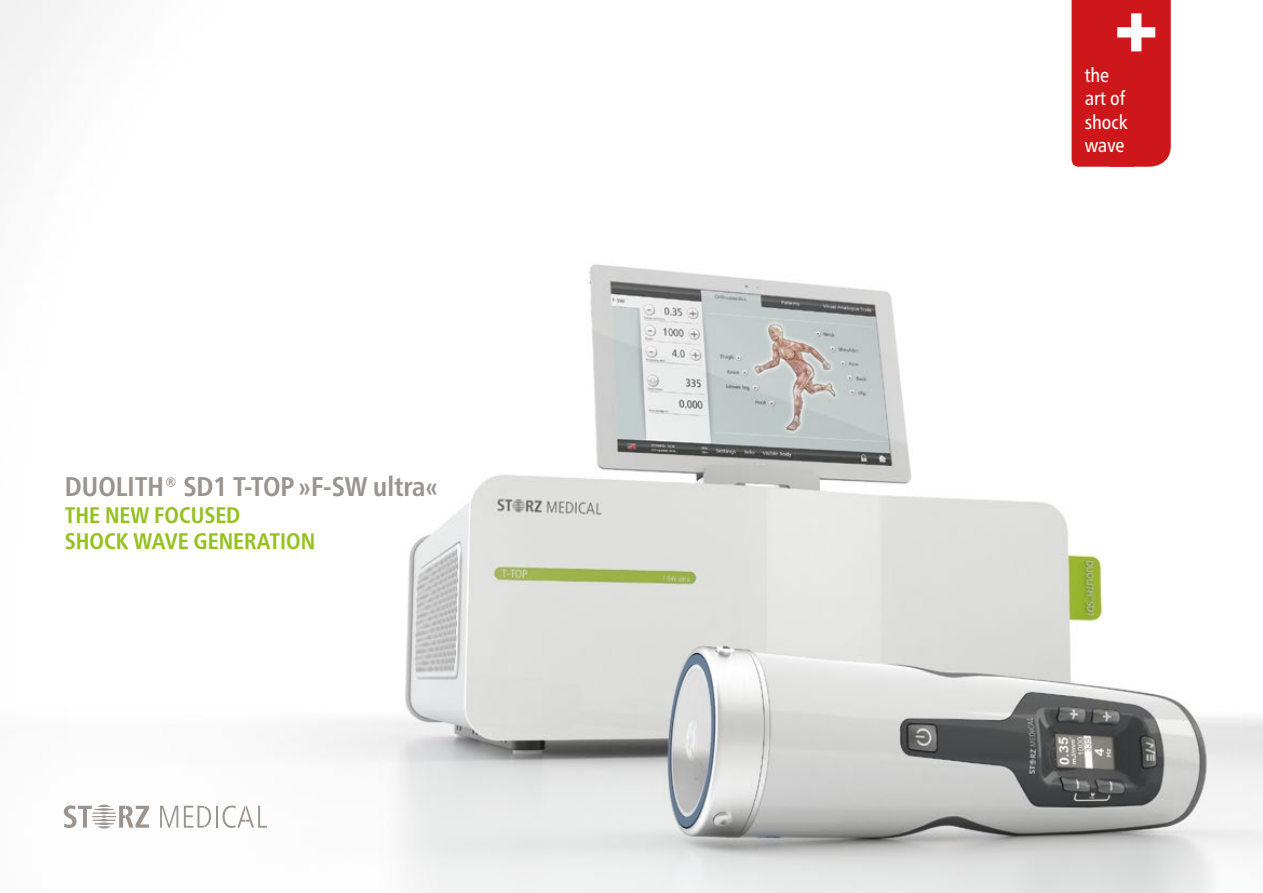
<style>
.page{position:relative;width:1263px;height:893px;background:#fff}
.page>*{position:absolute;margin:0;border:0;box-sizing:border-box;transform-origin:0 0}
.t1{font:900 70.5px "Frutiger Neue LTW1 G";color:#fff}
.t2{font:700 condensed 27px "Frutiger Neue LT Pro";color:#9a938e}
.t3{font:700 condensed 22.5px/25.5px "Frutiger Neue LT Pro";color:#95c11f}
.t4{font:condensed 19.65px/23.5px "Frutiger Neue LT Pro";color:#fff}
</style>
<div class="page">
<img style="left:0;top:0;width:1263px;height:893px">
<div style="left:1071px;top:0;width:100px;height:167px;background:#cd171a"></div>
<svg style="left:160px;top:806px;width:18px;height:22px"></svg>
<svg style="left:184px;top:806px;width:33px;height:22px"></svg>
<svg style="left:223px;top:805px;width:44px;height:23px"></svg>
<svg style="left:64px;top:805px;width:85px;height:23px"></svg>
<p class="t2" style="left:65px;top:471px;width:375px">DUOLITH® SD1 T-TOP »F-SW ultra«</p>
<p class="t3" style="left:65px;top:502px;width:252px">THE NEW FOCUSED<br>SHOCK WAVE GENERATION</p>
<h1 class="t1" style="left:1115px;top:-15px;width:45px">+</h1>
<p class="t4" style="left:1085px;top:63px;width:44px">the art of shock wave</p>
</div>
